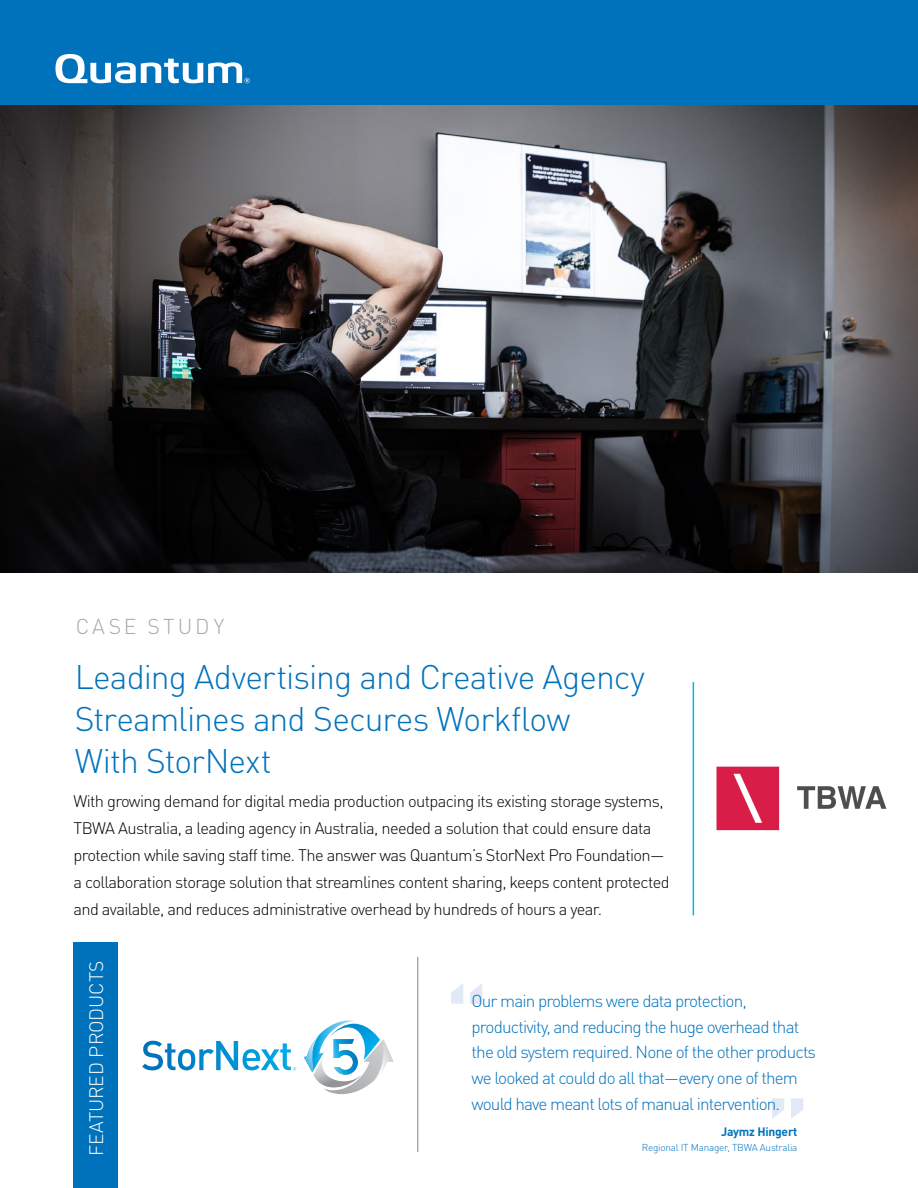
<style>
.page{position:relative;width:918px;height:1188px;background:#fff}
.page>*{position:absolute;margin:0;border:0;box-sizing:border-box;transform-origin:0 0}
.t1{font:700 90.15px "DIN Pro";color:#e1e8f6}
.t2{font:300 33.75px/42.2px "DIN Pro";letter-spacing:-.03em;color:#0072bc}
.t3{font:300 21.3px "DIN Pro";letter-spacing:.15em;color:#a7a9ac}
.t4{font:300 19.2px "DIN Pro";letter-spacing:-.01em;color:#fff}
.t5{font:300 17.1px/25.7px "DIN Pro";letter-spacing:-.05em;color:#0072bc}
.t6{font:300 16.5px/27px "DIN Pro";letter-spacing:-.04em;color:#000}
.t7{font:700 12.15px "DIN Pro";letter-spacing:-.02em;color:#0072bc}
.t8{font:300 9.9px "DIN Pro";letter-spacing:-.02em;color:#0072bc}
</style>
<div class="page">
<div style="left:0;top:0;width:918px;height:536px;background:#0072bc"></div>
<div style="left:73px;top:942px;width:45px;height:246px;background:#0072bc"></div>
<hr style="left:418px;top:957px;width:1px;height:195px;background:#808285">
<hr style="left:693px;top:682px;width:1px;height:233px;background:#00b6f1">
<svg style="left:56px;top:54px;width:194px;height:29px"></svg>
<img style="left:0;top:106px;width:918px;height:466px">
<img style="left:716px;top:766px;width:171px;height:65px">
<svg style="left:142px;top:1041px;width:154px;height:29px"></svg>
<svg style="left:304px;top:1020px;width:89px;height:75px"></svg>
<p class="t3" style="left:76px;top:610px;width:150px">CASE STUDY</p>
<p class="t2" style="left:75px;top:653px;width:572px">Leading Advertising and Creative Agency<br>Streamlines and Secures Workflow<br>With StorNext</p>
<p class="t6" style="left:73px;top:786px;width:598px">With growing demand for digital media production outpacing its existing storage systems, TBWA Australia, a leading agency in Australia, needed a solution that could ensure data protection while saving staff time. The answer was Quantum’s StorNext Pro Foundation— a collaboration storage solution that streamlines content sharing, keeps content protected and available, and reduces administrative overhead by hundreds of hours a year.</p>
<p class="t4" style="left:81px;top:1156px;width:197px;rotate:-90deg">FEATURED PRODUCTS</p>
<p class="t1" style="left:445px;top:949px;width:45px">“</p>
<p class="t5" style="left:472px;top:986px;width:346px">Our main problems were data protection, productivity, and reducing the huge overhead that the old system required. None of the other products we looked at could do all that—every one of them would have meant lots of manual intervention.</p>
<p class="t7" style="left:721px;top:1122px;width:78px">Jaymz Hingert</p>
<p class="t8" style="left:642px;top:1140px;width:157px">Regional IT Manager, TBWA Australia</p>
<p class="t1" style="left:766px;top:1055px;width:45px">”</p>
</div>
